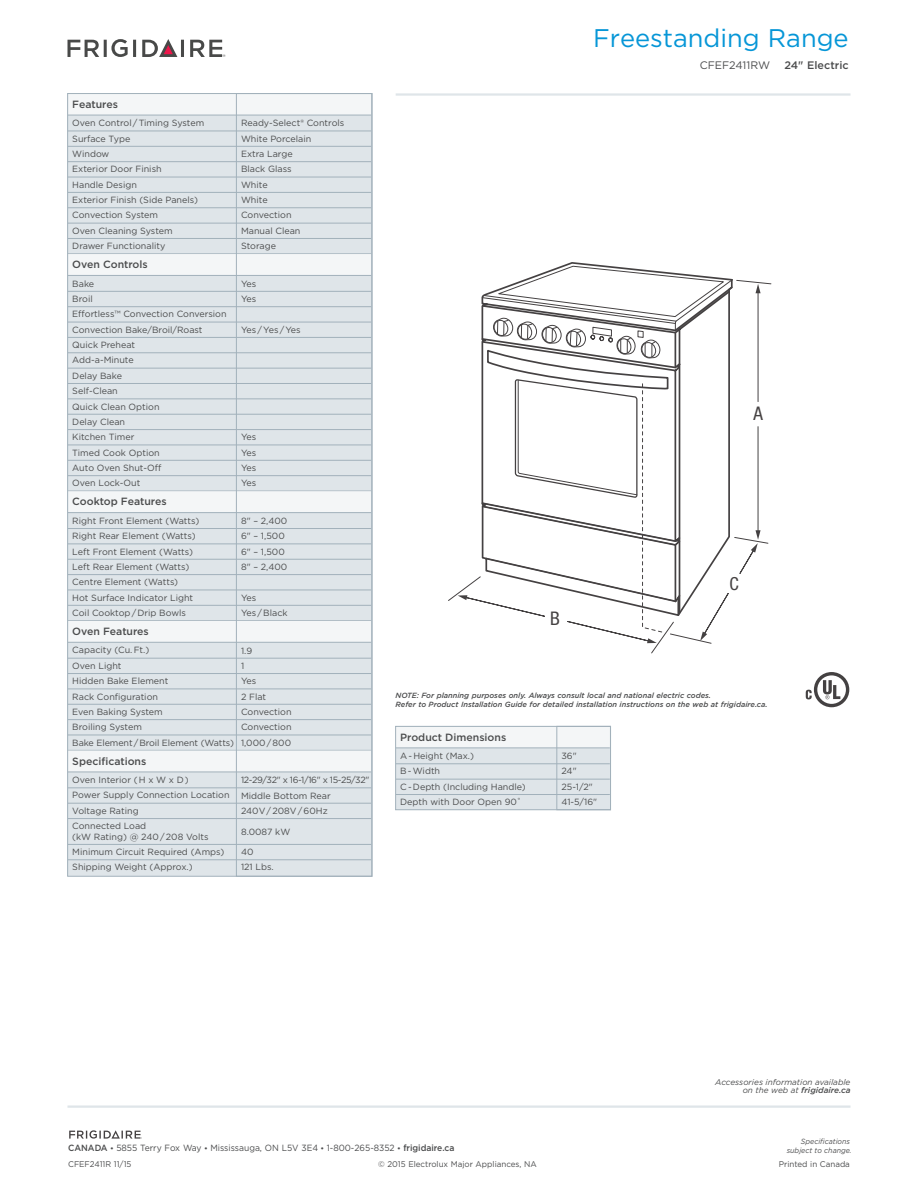
<style>
.page{position:relative;width:918px;height:1188px;background:#fff}
.page>*{position:absolute;margin:0;border:0;box-sizing:border-box;transform-origin:0 0}
.t1{font:25.5px "Gotham";color:#0696d7}
.t2{font:condensed 18.75px "Helvetica Neue";color:#231f20}
.t3{font:condensed 18px "Helvetica Neue";color:#231f20}
.t4{font:500 10.8px "Gotham";color:#4b4c4d}
.t5{font:10.8px "Gotham";color:#4b4c4d}
.t6{font:500 10.5px "Gotham";color:#4b4c4d}
.t7{font:9px/15.3px "Gotham";color:#4b4c4d}
.t8{font:9px "Gotham";color:#4b4c4d;scale:.95 1}
.t9{font:9px "Gotham";letter-spacing:-.055em;color:#4b4c4d}
.t10{font:8.25px "Gotham";color:#4b4c4d}
.t11{font:italic 8.25px/8.2px "Gotham";color:#4b4c4d;text-align:right}
.t12{font:italic 500 7.5px/9px "Gotham";color:#4b4c4d}
.t13{font:italic 7.5px "Gotham";color:#4b4c4d;scale:.95 1}
.s1{font-weight:500}
.s2{font-weight:500;font-size:7.5px}
</style>
<div class="page">
<hr style="left:68px;top:1106px;width:782px;height:2px;background:#dfe5e9">
<svg style="left:68px;top:39px;width:68px;height:18px"></svg>
<svg style="left:142px;top:39px;width:42px;height:18px"></svg>
<svg style="left:190px;top:40px;width:35px;height:17px"></svg>
<hr style="left:396px;top:93px;width:455px;height:3px;background:#dfe5e9">
<svg style="left:69px;top:1130px;width:73px;height:9px"></svg>
<div style="left:68px;top:94px;width:304px;height:782px;background:#dfe5e9"></div>
<div style="left:68px;top:94px;width:303px;height:21px;background:#f4f6f7"></div>
<hr style="left:68px;top:115px;width:303px;height:1px;background:#a2b1bb">
<hr style="left:68px;top:131px;width:303px;height:1px;background:#a2b1bb">
<hr style="left:68px;top:146px;width:303px;height:1px;background:#a2b1bb">
<hr style="left:68px;top:161px;width:303px;height:1px;background:#a2b1bb">
<hr style="left:68px;top:177px;width:303px;height:1px;background:#a2b1bb">
<hr style="left:68px;top:192px;width:303px;height:1px;background:#a2b1bb">
<hr style="left:68px;top:208px;width:303px;height:1px;background:#a2b1bb">
<hr style="left:68px;top:223px;width:303px;height:1px;background:#a2b1bb">
<hr style="left:68px;top:238px;width:303px;height:1px;background:#a2b1bb">
<div style="left:68px;top:254px;width:303px;height:21px;background:#f4f6f7"></div>
<hr style="left:68px;top:275px;width:303px;height:1px;background:#a2b1bb">
<hr style="left:68px;top:291px;width:303px;height:1px;background:#a2b1bb">
<hr style="left:68px;top:306px;width:303px;height:1px;background:#a2b1bb">
<hr style="left:68px;top:322px;width:303px;height:1px;background:#a2b1bb">
<hr style="left:68px;top:337px;width:303px;height:1px;background:#a2b1bb">
<hr style="left:68px;top:353px;width:303px;height:1px;background:#a2b1bb">
<hr style="left:68px;top:368px;width:303px;height:1px;background:#a2b1bb">
<hr style="left:68px;top:383px;width:303px;height:1px;background:#a2b1bb">
<hr style="left:68px;top:399px;width:303px;height:1px;background:#a2b1bb">
<hr style="left:68px;top:414px;width:303px;height:1px;background:#a2b1bb">
<hr style="left:68px;top:429px;width:303px;height:1px;background:#a2b1bb">
<hr style="left:68px;top:445px;width:303px;height:1px;background:#a2b1bb">
<hr style="left:68px;top:460px;width:303px;height:1px;background:#a2b1bb">
<hr style="left:68px;top:475px;width:303px;height:1px;background:#a2b1bb">
<div style="left:68px;top:491px;width:303px;height:22px;background:#f4f6f7"></div>
<hr style="left:68px;top:512px;width:303px;height:1px;background:#a2b1bb">
<hr style="left:68px;top:528px;width:303px;height:1px;background:#a2b1bb">
<hr style="left:68px;top:544px;width:303px;height:1px;background:#a2b1bb">
<hr style="left:68px;top:559px;width:303px;height:1px;background:#a2b1bb">
<hr style="left:68px;top:574px;width:303px;height:1px;background:#a2b1bb">
<hr style="left:68px;top:590px;width:303px;height:1px;background:#a2b1bb">
<hr style="left:68px;top:605px;width:303px;height:1px;background:#a2b1bb">
<hr style="left:68px;top:620px;width:303px;height:1px;background:#a2b1bb">
<div style="left:68px;top:621px;width:303px;height:21px;background:#f4f6f7"></div>
<hr style="left:68px;top:642px;width:303px;height:1px;background:#a2b1bb">
<hr style="left:68px;top:658px;width:303px;height:1px;background:#a2b1bb">
<hr style="left:68px;top:673px;width:303px;height:1px;background:#a2b1bb">
<hr style="left:68px;top:689px;width:303px;height:1px;background:#a2b1bb">
<hr style="left:68px;top:704px;width:303px;height:1px;background:#a2b1bb">
<hr style="left:68px;top:719px;width:303px;height:1px;background:#a2b1bb">
<hr style="left:68px;top:735px;width:303px;height:1px;background:#a2b1bb">
<hr style="left:68px;top:750px;width:303px;height:1px;background:#a2b1bb">
<div style="left:68px;top:751px;width:303px;height:21px;background:#f4f6f7"></div>
<hr style="left:68px;top:772px;width:303px;height:1px;background:#a2b1bb">
<hr style="left:68px;top:788px;width:303px;height:1px;background:#a2b1bb">
<hr style="left:68px;top:803px;width:303px;height:1px;background:#a2b1bb">
<hr style="left:68px;top:818px;width:303px;height:1px;background:#a2b1bb">
<hr style="left:68px;top:844px;width:303px;height:1px;background:#a2b1bb">
<hr style="left:68px;top:860px;width:303px;height:1px;background:#a2b1bb">
<div style="left:236px;top:93px;width:136px;height:783px;border:1px solid #a2b1bb"></div>
<div style="left:396px;top:726px;width:215px;height:84px;background:#dfe5e9"></div>
<div style="left:396px;top:727px;width:214px;height:21px;background:#f4f6f7"></div>
<hr style="left:396px;top:748px;width:214px;height:1px;background:#a2b1bb">
<hr style="left:396px;top:764px;width:214px;height:1px;background:#a2b1bb">
<hr style="left:396px;top:779px;width:214px;height:1px;background:#a2b1bb">
<hr style="left:396px;top:794px;width:214px;height:1px;background:#a2b1bb">
<div style="left:395px;top:726px;width:216px;height:84px;border:1px solid #a2b1bb"></div>
<svg style="left:448px;top:265px;width:324px;height:389px"></svg>
<div style="left:557px;top:726px;width:54px;height:84px;border:1px solid #a2b1bb"></div>
<svg style="left:806px;top:672px;width:43px;height:35px"></svg>
<p class="t6" style="left:72px;top:97px;width:47px">Features</p>
<p class="t7" style="left:72px;top:115px;width:133px">Oven Control / Timing System<br>Surface Type<br>Window<br>Exterior Door Finish<br>Handle Design<br>Exterior Finish (Side Panels)<br>Convection System<br>Oven Cleaning System<br>Drawer Functionality</p>
<p class="t6" style="left:72px;top:258px;width:77px">Oven Controls</p>
<p class="t7" style="left:72px;top:276px;width:156px">Bake<br>Broil<br>Effortless™ Convection Conversion<br>Convection Bake/Broil/Roast<br>Quick Preheat<br>Add-a-Minute<br>Delay Bake<br>Self-Clean<br>Quick Clean Option<br>Delay Clean<br>Kitchen Timer<br>Timed Cook Option<br>Auto Oven Shut-Off<br>Oven Lock-Out</p>
<p class="t6" style="left:72px;top:495px;width:96px">Cooktop Features</p>
<p class="t7" style="left:72px;top:513px;width:129px">Right Front Element (Watts)<br>Right Rear Element (Watts)<br>Left Front Element (Watts)<br>Left Rear Element (Watts)<br>Centre Element (Watts)<br>Hot Surface Indicator Light<br>Coil Cooktop / Drip Bowls</p>
<p class="t6" style="left:72px;top:624px;width:78px">Oven Features</p>
<p class="t7" style="left:72px;top:642px;width:163px">Capacity (Cu. Ft.)<br>Oven Light<br>Hidden Bake Element<br>Rack Configuration<br>Even Baking System<br>Broiling System<br>Bake Element / Broil Element (Watts)</p>
<p class="t6" style="left:72px;top:754px;width:76px">Specifications</p>
<p class="t7" style="left:72px;top:772px;width:159px">Oven Interior ( H x W x D )<br>Power Supply Connection Location<br>Voltage Rating<br>Connected Load</p>
<p class="t7" style="left:72px;top:829px;width:154px">(kW Rating) @ 240 / 208 Volts<br>Minimum Circuit Required (Amps)<br>Shipping Weight (Approx.)</p>
<p class="t7" style="left:241px;top:115px;width:105px">Ready-Select® Controls<br>White Porcelain<br>Extra Large<br>Black Glass<br>White<br>White<br>Convection<br>Manual Clean<br>Storage</p>
<p class="t7" style="left:241px;top:276px;width:17px">Yes<br>Yes</p>
<p class="t9" style="left:241px;top:324px;width:61px">Yes / Yes / Yes</p>
<p class="t7" style="left:241px;top:429px;width:17px;text-align:justify">Yes Yes Yes Yes</p>
<p class="t7" style="left:241px;top:513px;width:48px">8" – 2,400<br>6" – 1,500<br>6" – 1,500<br>8" – 2,400</p>
<p class="t7" style="left:241px;top:590px;width:48px">Yes<br>Yes / Black</p>
<p class="t7" style="left:241px;top:642px;width:52px">1.9<br>1<br>Yes<br>2 Flat<br>Convection<br>Convection<br>1,000 / 800</p>
<p class="t7" style="left:241px;top:772px;width:130px">12-29/32" x 16-1/16" x 15-25/32"<br>Middle Bottom Rear<br>240V / 208V / 60Hz</p>
<p class="t7" style="left:241px;top:823px;width:51px">8.0087 kW</p>
<p class="t7" style="left:241px;top:844px;width:34px">40<br>121 Lbs.</p>
<h1 class="t1" style="left:593px;top:22px;width:257px">Freestanding Range</h1>
<p class="t5" style="left:700px;top:58px;width:72px">CFEF2411RW</p>
<p class="t4" style="left:784px;top:58px;width:66px">24" Electric</p>
<h2 class="t2" style="left:550px;top:608px;width:11px">B</h2>
<h2 class="t2" style="left:753px;top:403px;width:11px">A</h2>
<h3 class="t3" style="left:729px;top:573px;width:11px">C</h3>
<p class="t12" style="left:395px;top:691px;width:374px">NOTE: For planning purposes only. Always consult local and national electric codes.<br>Refer to Product Installation Guide for detailed installation instructions on the web at frigidaire.ca.</p>
<p class="t6" style="left:400px;top:730px;width:108px">Product Dimensions</p>
<p class="t7" style="left:400px;top:748px;width:127px">A - Height (Max.)<br>B - Width<br>C - Depth (Including Handle)<br>Depth with Door Open 90˚</p>
<p class="t7" style="left:561px;top:748px;width:37px">36"<br>24"<br>25-1/2"<br>41-5/16"</p>
<p class="t11" style="left:715px;top:1078px;width:137px">Accessories information available on the web at <span class="s1">frigidaire.ca</span></p>
<p class="t13" style="left:801px;top:1136px;width:53px">Specifications</p>
<p class="t8" style="left:68px;top:1142px;width:408px"><span class="s1">CANADA</span> <span class="s2">•</span> 5855 Terry Fox Way <span class="s2">•</span> Mississauga, ON L5V 3E4 <span class="s2">•</span> 1-800-265-8352 <span class="s2">•</span> <span class="s1">frigidaire.ca</span></p>
<p class="t13" style="left:787px;top:1145px;width:70px">subject to change.</p>
<p class="t10" style="left:68px;top:1159px;width:65px">CFEF2411R 11/15</p>
<p class="t10" style="left:378px;top:1159px;width:160px">© 2015 Electrolux Major Appliances, NA</p>
<p class="t10" style="left:779px;top:1159px;width:73px">Printed in Canada</p>
</div>
